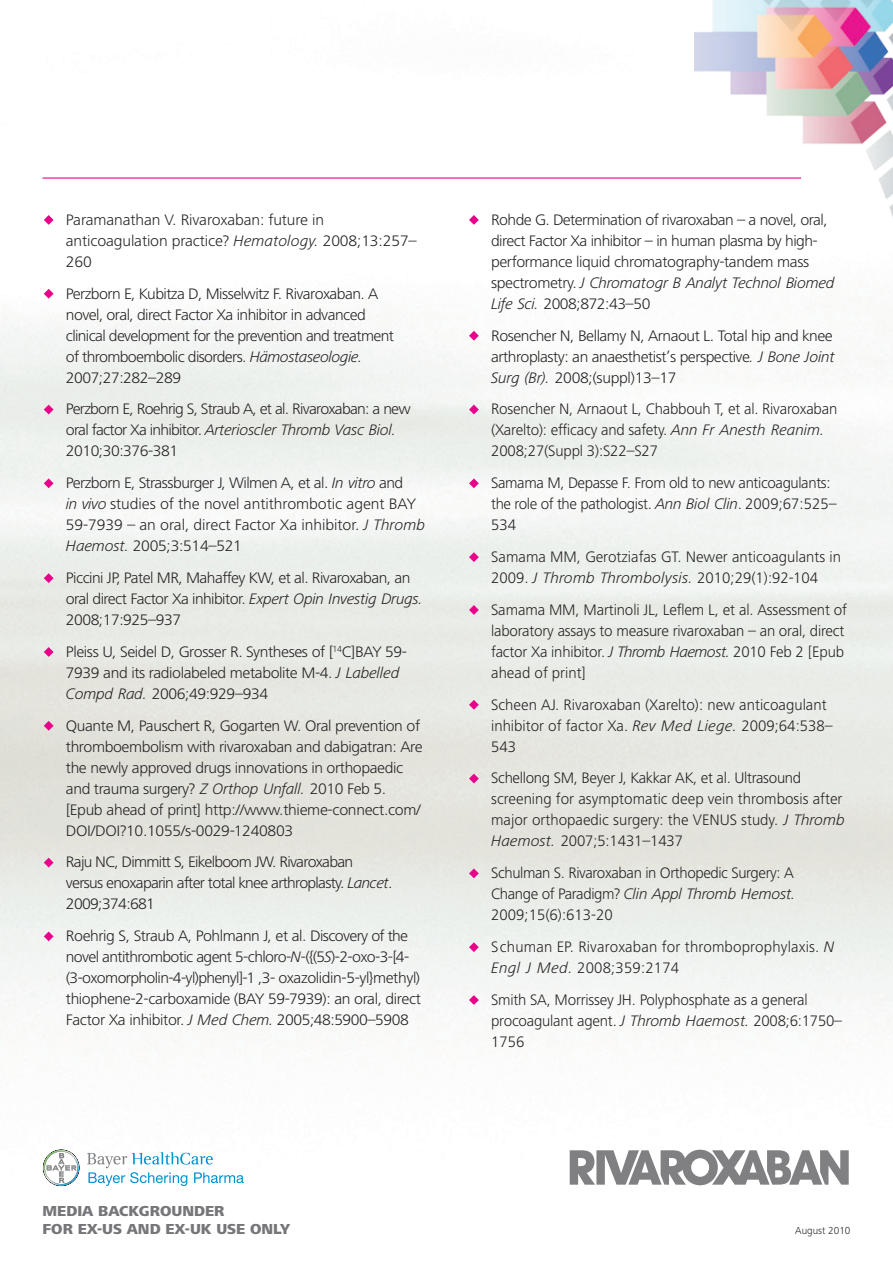
<style>
.page{position:relative;width:893px;height:1263px;background:#fff}
.page>*{position:absolute;margin:0;border:0;box-sizing:border-box;transform-origin:0 0}
.t1{font:300 15.75px/21px "Frutiger Next LT";letter-spacing:-.025em;color:#231f20;scale:1.05 1}
.t2{font:300 15.75px/21px "Frutiger Next LT";letter-spacing:-.025em;color:#231f20}
.t3{font:300 15.75px/21px "Frutiger Next LT";color:#231f20}
.t4{font:300 15.75px/21px "Frutiger Next LT";letter-spacing:-.045em;color:#231f20;scale:1.05 1}
.t5{font:300 15.75px/21px "Frutiger Next LT";letter-spacing:-.005em;color:#231f20;scale:1.05 1}
.t6{font:300 15.75px/21px "Frutiger Next LT";letter-spacing:.01em;color:#231f20}
.t7{font:800 15px/18px "Frutiger Next LT";color:#767579}
.t8{font:300 10.5px "Frutiger Next LT";color:#231f20}
.s1{font-style:italic}
</style>
<div class="page">
<img style="left:0;top:177px;width:893px;height:1010px">
<svg style="left:43px;top:1149px;width:36px;height:37px"></svg>
<svg style="left:87px;top:1152px;width:157px;height:34px"></svg>
<svg style="left:570px;top:1150px;width:279px;height:35px"></svg>
<img style="left:694px;top:0;width:199px;height:279px">
<hr style="left:43px;top:177px;width:758px;height:2px;background:#e80289">
<svg style="left:44px;top:215px;width:10px;height:10px"></svg>
<svg style="left:44px;top:289px;width:10px;height:10px"></svg>
<svg style="left:44px;top:405px;width:10px;height:9px"></svg>
<svg style="left:44px;top:478px;width:10px;height:10px"></svg>
<svg style="left:44px;top:573px;width:10px;height:10px"></svg>
<svg style="left:44px;top:647px;width:10px;height:10px"></svg>
<svg style="left:44px;top:721px;width:10px;height:10px"></svg>
<svg style="left:44px;top:858px;width:10px;height:9px"></svg>
<svg style="left:44px;top:931px;width:10px;height:10px"></svg>
<svg style="left:469px;top:215px;width:10px;height:10px"></svg>
<svg style="left:469px;top:331px;width:10px;height:10px"></svg>
<svg style="left:469px;top:405px;width:10px;height:9px"></svg>
<svg style="left:469px;top:478px;width:10px;height:10px"></svg>
<svg style="left:469px;top:552px;width:10px;height:10px"></svg>
<svg style="left:469px;top:605px;width:10px;height:10px"></svg>
<svg style="left:469px;top:700px;width:10px;height:10px"></svg>
<svg style="left:469px;top:774px;width:10px;height:9px"></svg>
<svg style="left:469px;top:868px;width:10px;height:10px"></svg>
<svg style="left:469px;top:942px;width:10px;height:10px"></svg>
<svg style="left:469px;top:995px;width:10px;height:10px"></svg>
<p class="t1" style="left:66px;top:209px;width:336px">Paramanathan V. Rivaroxaban: future in anticoagulation practice? <span class="s1">Hematology.</span> 2008;13:257–<br>260</p>
<p class="t1" style="left:66px;top:283px;width:314px">Perzborn E, Kubitza D, Misselwitz F. Rivaroxaban. A novel, oral, direct Factor Xa inhibitor in advanced clinical development for the prevention and treatment of thromboembolic disorders. <span class="s1">Hämostaseologie.<br></span>2007;27:282–289</p>
<p class="t4" style="left:66px;top:399px;width:330px">Perzborn E, Roehrig S, Straub A, et al. Rivaroxaban: a new oral factor Xa inhibitor. <span class="s1">Arterioscler Thromb Vasc Biol.<br></span>2010;30:376-381</p>
<p class="t5" style="left:66px;top:472px;width:344px">Perzborn E, Strassburger J, Wilmen A, et al. <span class="s1">In vitro</span> and<br><span class="s1">in vivo</span> studies of the novel antithrombotic agent BAY 59-7939 – an oral, direct Factor Xa inhibitor. <span class="s1">J Thromb Haemost.</span> 2005;3:514–521</p>
<p class="t1" style="left:66px;top:567px;width:341px">Piccini JP, Patel MR, Mahaffey KW, et al. Rivaroxaban, an oral direct Factor Xa inhibitor. <span class="s1">Expert Opin Investig Drugs.<br></span>2008;17:925–937</p>
<p class="t1" style="left:66px;top:641px;width:326px">Pleiss U, Seidel D, Grosser R. Syntheses of [<sup>14</sup>C]BAY 59-<br>7939 and its radiolabeled metabolite M-4. <span class="s1">J Labelled<br>Compd Rad.</span> 2006;49:929–934</p>
<p class="t1" style="left:66px;top:715px;width:341px">Quante M, Pauschert R, Gogarten W. Oral prevention of thromboembolism with rivaroxaban and dabigatran: Are the newly approved drugs innovations in orthopaedic and trauma surgery? <span class="s1">Z Orthop Unfall.</span> 2010 Feb 5. [Epub ahead of print] http://www.thieme-connect.com/ DOI/DOI?10.1055/s-0029-1240803</p>
<p class="t4" style="left:66px;top:852px;width:313px">Raju NC, Dimmitt S, Eikelboom JW. Rivaroxaban versus enoxaparin after total knee arthroplasty. <span class="s1">Lancet</span>.<br>2009;374:681</p>
<p class="t1" style="left:66px;top:925px;width:340px">Roehrig S, Straub A, Pohlmann J, et al. Discovery of the novel antithrombotic agent 5-chloro-<span class="s1">N</span>-({(5<span class="s1">S</span>)-2-oxo-3-[4- (3-oxomorpholin-4-yl)phenyl]-1 ,3- oxazolidin-5-yl}methyl) thiophene-2-carboxamide (BAY 59-7939): an oral, direct Factor Xa inhibitor. <span class="s1">J Med Chem.</span> 2005;48:5900–5908</p>
<p class="t7" style="left:43px;top:1202px;width:249px">MEDIA BACKGROUNDER<br>FOR EX-US AND EX-UK USE ONLY</p>
<p class="t1" style="left:491px;top:209px;width:329px">Rohde G. Determination of rivaroxaban – a novel, oral, direct Factor Xa inhibitor – in human plasma by high&shy;performance liquid chromatography-tandem mass spectrometry. <span class="s1">J Chromatogr B Analyt Technol Biomed Life Sci.</span> 2008;872:43–50</p>
<p class="t1" style="left:491px;top:325px;width:329px">Rosencher N, Bellamy N, Arnaout L. Total hip and knee arthroplasty: an anaesthetist’s perspective<span class="s1">. J Bone Joint<br>Surg (Br).</span> 2008;(suppl)13–17</p>
<p class="t2" style="left:491px;top:399px;width:348px">Rosencher N, Arnaout L, Chabbouh T, et al. Rivaroxaban (Xarelto): efficacy and safety. <span class="s1">Ann Fr Anesth Reanim.<br></span>2008;27(Suppl 3):S22–S27</p>
<p class="t2" style="left:491px;top:472px;width:347px">Samama M, Depasse F. From old to new anticoagulants: the role of the pathologist. <span class="s1">Ann Biol Clin</span>. 2009;67:525–<br>534</p>
<p class="t3" style="left:491px;top:546px;width:351px">Samama MM, Gerotziafas GT. Newer anticoagulants in<br>2009. <span class="s1">J Thromb Thrombolysis.</span> 2010;29(1):92-104</p>
<p class="t2" style="left:491px;top:599px;width:357px">Samama MM, Martinoli JL, Leflem L, et al. Assessment of laboratory assays to measure rivaroxaban – an oral, direct factor Xa inhibitor. <span class="s1">J Thromb Haemost.</span> 2010 Feb 2 [Epub ahead of print]</p>
<p class="t3" style="left:491px;top:694px;width:343px">Scheen AJ. Rivaroxaban (Xarelto): new anticoagulant inhibitor of factor Xa. <span class="s1">Rev Med Liege.</span> 2009;64:538–<br>543</p>
<p class="t3" style="left:491px;top:768px;width:355px">Schellong SM, Beyer J, Kakkar AK, et al. Ultrasound screening for asymptomatic deep vein thrombosis after major orthopaedic surgery: the VENUS study. <span class="s1">J Thromb Haemost.</span> 2007;5:1431–1437</p>
<p class="t2" style="left:491px;top:862px;width:306px;text-align:justify">Schulman S. Rivaroxaban in Orthopedic Surgery: A Change of Paradigm? <span class="s1">Clin Appl Thromb Hemost.<br></span>2009;15(6):613-20</p>
<p class="t6" style="left:491px;top:936px;width:345px">Schuman EP. Rivaroxaban for thromboprophylaxis. <span class="s1">N<br>Engl J Med.</span> 2008;359:2174</p>
<p class="t2" style="left:491px;top:989px;width:352px">Smith SA, Morrissey JH. Polyphosphate as a general procoagulant agent. <span class="s1">J Thromb Haemost.</span> 2008;6:1750–<br>1756</p>
<p class="t8" style="left:795px;top:1225px;width:57px">August 2010</p>
</div>
